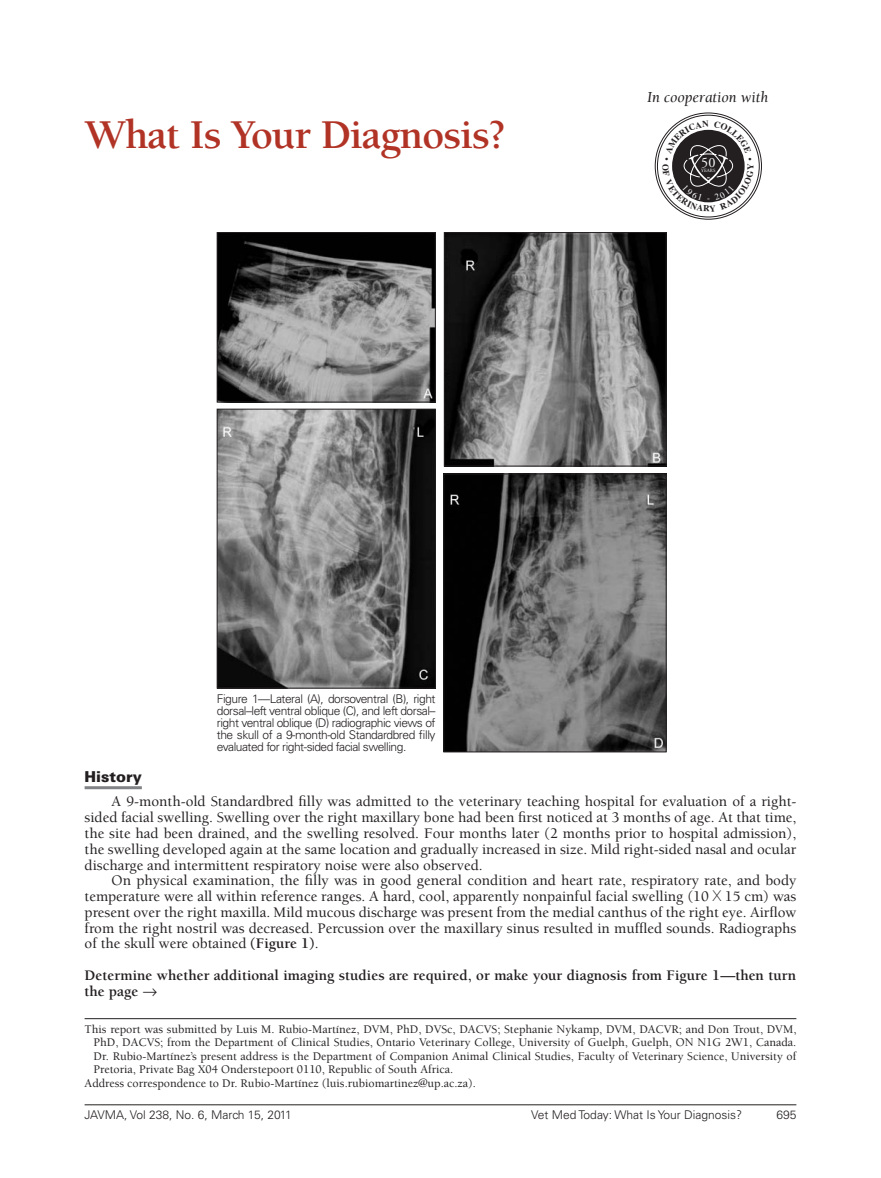
<style>
.page{position:relative;width:881px;height:1178px;background:#fff}
.page>*{position:absolute;margin:0;border:0;box-sizing:border-box;transform-origin:0 0}
.t1{font:700 42px "Berkeley";letter-spacing:-.02em;color:#b13326}
.t2{font:italic 15.75px "Berkeley";color:#231f20}
.t3{font:500 15px/15.8px "Berkeley";color:#231f20;text-align:justify}
.t4{font:700 15px/15.8px "Berkeley";color:#231f20}
.t5{font:900 15px "Univers";color:#231f20}
.t6{font:14.1px "Adobe Garamond Pro";color:#fff}
.t7{font:500 12px "Berkeley";color:#231f20}
.t8{font:300 12px/12px "Univers";letter-spacing:-.04em;color:#231f20;text-align:justify}
.t9{font:300 12px "Univers";color:#231f20}
.t10{font:4.8px "Adobe Garamond Pro";color:#fff}
.s1{font-family:"Helvetica Neue";font-weight:100}
.s2{font-weight:700}
</style>
<div class="page">
<hr style="left:85px;top:1104px;width:711px;height:1px;background:#231f20">
<hr style="left:85px;top:786px;width:57px;height:3px;background:#808285">
<hr style="left:85px;top:1017px;width:711px;height:1px;background:#231f20">
<img style="left:219px;top:234px;width:214px;height:166px">
<div style="left:217px;top:232px;width:218px;height:170px;border:1px solid #231f20"></div>
<img style="left:219px;top:411px;width:214px;height:275px">
<div style="left:217px;top:409px;width:218px;height:279px;border:1px solid #231f20"></div>
<img style="left:446px;top:234px;width:218px;height:230px">
<div style="left:444px;top:232px;width:222px;height:234px;border:1px solid #231f20"></div>
<img style="left:445px;top:475px;width:219px;height:275px">
<div style="left:443px;top:473px;width:223px;height:279px;border:1px solid #231f20"></div>
<svg style="left:654px;top:113px;width:107px;height:106px"></svg>
<h1 class="t1" style="left:85px;top:113px;width:423px">What Is Your Diagnosis?</h1>
<p class="t2" style="left:646px;top:88px;width:123px">In cooperation with</p>
<p class="t6" style="left:701px;top:153px;width:16px">50</p>
<p class="t10" style="left:701px;top:168px;width:16px">YEARS</p>
<p class="t8" style="left:217px;top:692px;width:220px">Figure 1—Lateral (A), dorsoventral (B), right dorsal–left ventral oblique (C), and left dorsal– right ventral oblique (D) radiographic views of the skull of a 9-month-old Standardbred filly evaluated for right-sided facial swelling.</p>
<p class="t5" style="left:85px;top:766px;width:59px">History</p>
<p class="t3" style="left:85px;top:794px;width:713px;text-indent:27px">A 9-month-old Standardbred filly was admitted to the veterinary teaching hospital for evaluation of a right&shy;sided facial swelling. Swelling over the right maxillary bone had been first noticed at 3 months of age. At that time, the site had been drained, and the swelling resolved. Four months later (2 months prior to hospital admission), the swelling developed again at the same location and gradually increased in size. Mild right-sided nasal and ocular discharge and intermittent respiratory noise were also observed.</p>
<p class="t3" style="left:85px;top:872px;width:713px;text-indent:27px">On physical examination, the filly was in good general condition and heart rate, respiratory rate, and body temperature were all within reference ranges. A hard, cool, apparently nonpainful facial swelling (10 <span class="s1">X</span> 15 cm) was present over the right maxilla. Mild mucous discharge was present from the medial canthus of the right eye. Airflow from the right nostril was decreased. Percussion over the maxillary sinus resulted in muffled sounds. Radiographs of the skull were obtained <span class="s2">(Figure 1)</span>.</p>
<p class="t4" style="left:85px;top:967px;width:712px">Determine whether additional imaging studies are required, or make your diagnosis from Figure 1—then turn the page →</p>
<p class="t7" style="left:85px;top:1022px;width:713px">This report was submitted by Luis M. Rubio-Martínez, DVM, PhD, DVSc, DACVS; Stephanie Nykamp, DVM, DACVR; and Don Trout, DVM,</p>
<p class="t7" style="left:94px;top:1035px;width:704px">PhD, DACVS; from the Department of Clinical Studies, Ontario Veterinary College, University of Guelph, Guelph, ON N1G 2W1, Canada.</p>
<p class="t7" style="left:94px;top:1049px;width:703px">Dr. Rubio-Martínez’s present address is the Department of Companion Animal Clinical Studies, Faculty of Veterinary Science, University of</p>
<p class="t7" style="left:94px;top:1062px;width:361px">Pretoria, Private Bag X04 Onderstepoort 0110, Republic of South Africa.</p>
<p class="t7" style="left:85px;top:1076px;width:393px">Address correspondence to Dr. Rubio-Martínez (luis.rubiomartinez@up.ac.za).</p>
<p class="t9" style="left:85px;top:1106px;width:208px">JAVMA, Vol 238, No. 6, March 15, 2011</p>
<p class="t9" style="left:531px;top:1106px;width:212px">Vet Med Today: What Is Your Diagnosis?</p>
<p class="t8" style="left:775px;top:1108px;width:22px">695</p>
</div>
